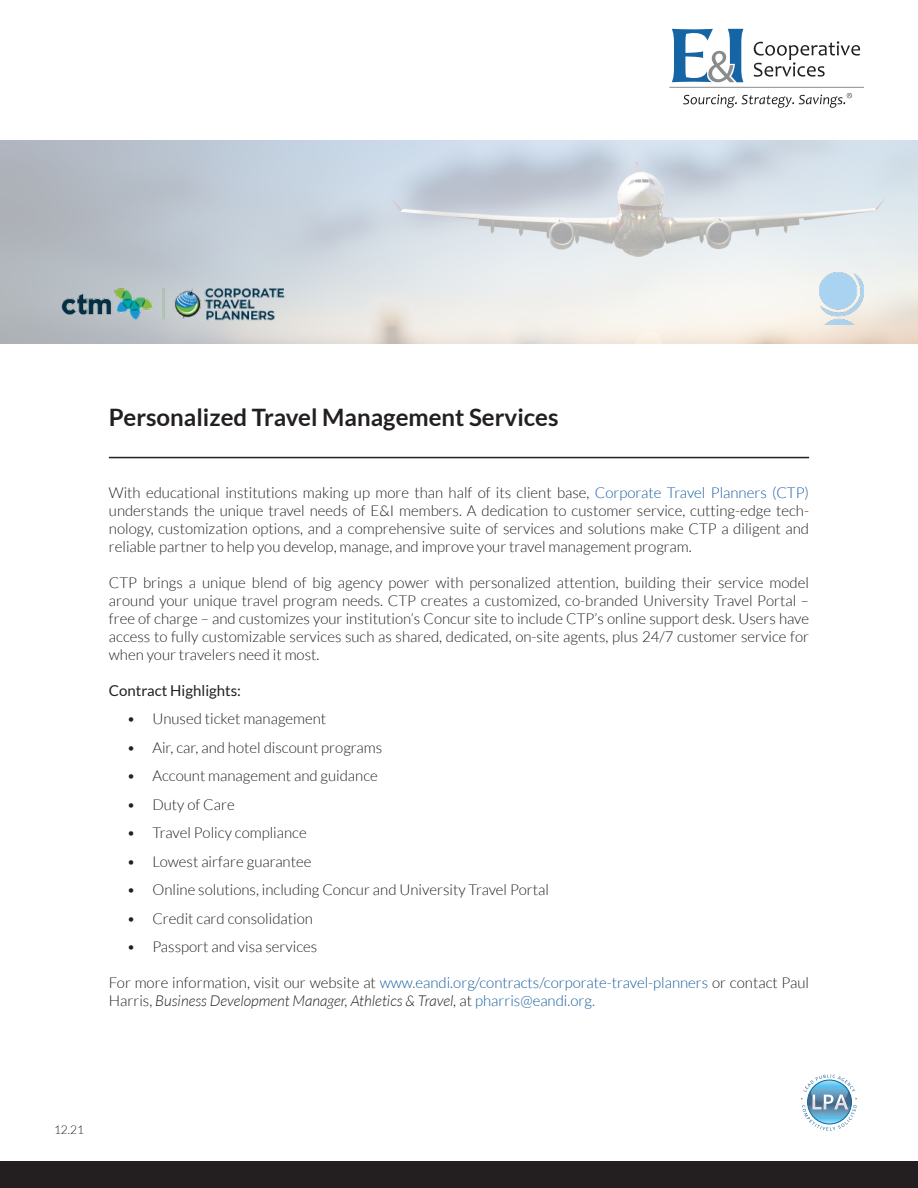
<style>
.page{position:relative;width:918px;height:1188px;background:#fff}
.page>*{position:absolute;margin:0;border:0;box-sizing:border-box;transform-origin:0 0}
.t1{font:700 24px "Lato";color:#231f20}
.t2{font:300 15px/18px "Lato";color:#231f20;text-align:justify}
.t3{font:300 15px/18px "Lato";color:#175d9e}
.t4{font:15px "Lato";color:#231f20}
.t5{font:300 12px "Lato";color:#231f20}
.s1{color:#175d9e}
.s2{color:#231f20}
.s3{font-style:italic;color:#231f20}
</style>
<div class="page">
<svg style="left:0;top:140px;width:918px;height:204px;background:#d2d7dc"></svg>
<svg style="left:754px;top:41px;width:106px;height:36px"></svg>
<svg style="left:672px;top:29px;width:72px;height:53px"></svg>
<hr style="left:669px;top:87px;width:195px;height:1px;background:#8a8b8d">
<svg style="left:683px;top:93px;width:169px;height:15px"></svg>
<hr style="left:109px;top:457px;width:700px;height:1px;background:#231f20">
<div style="left:0;top:1161px;width:918px;height:27px;background:#231f20"></div>
<svg style="left:801px;top:1074px;width:56px;height:57px"></svg>
<img style="left:820px;top:272px;width:44px;height:53px">
<img style="left:54px;top:281px;width:238px;height:44px">
<p class="t1" style="left:109px;top:403px;width:451px">Personalized Travel Management Services</p>
<p class="t2" style="left:109px;top:483px;width:702px">With educational institutions making up more than half of its client base, <span class="s1">Corporate Travel Planners (CTP) </span>understands the unique travel needs of E&amp;I members. A dedication to customer service, cutting-edge tech&shy;nology, customization options, and a comprehensive suite of services and solutions make CTP a diligent and reliable partner to help you develop, manage, and improve your travel management program.</p>
<p class="t2" style="left:109px;top:573px;width:702px">CTP brings a unique blend of big agency power with personalized attention, building their service model around your unique travel program needs. CTP creates a customized, co-branded University Travel Portal – free of charge – and customizes your institution’s Concur site to include CTP’s online support desk. Users have access to fully customizable services such as shared, dedicated, on-site agents, plus 24/7 customer service for when your travelers need it most.</p>
<p class="t4" style="left:109px;top:682px;width:134px">Contract Highlights:</p>
<p class="t2" style="left:127px;top:710px;width:201px">• Unused ticket management</p>
<p class="t2" style="left:127px;top:738px;width:257px">• Air, car, and hotel discount programs</p>
<p class="t2" style="left:127px;top:767px;width:252px">• Account management and guidance</p>
<p class="t2" style="left:127px;top:795px;width:109px">• Duty of Care</p>
<p class="t2" style="left:127px;top:824px;width:181px">• Travel Policy compliance</p>
<p class="t2" style="left:127px;top:852px;width:186px">• Lowest airfare guarantee</p>
<p class="t2" style="left:127px;top:881px;width:424px">• Online solutions, including Concur and University Travel Portal</p>
<p class="t2" style="left:127px;top:909px;width:188px">• Credit card consolidation</p>
<p class="t2" style="left:127px;top:938px;width:192px">• Passport and visa services</p>
<p class="t3" style="left:109px;top:974px;width:702px"><span class="s2">For more information, visit our website at</span> www.eandi.org/contracts/corporate-travel-planners <span class="s2">or contact Paul<br>Harris,</span> <span class="s3">Business Development Manager, Athletics &amp; Travel,</span> <span class="s2">at</span> pharris@eandi.org.</p>
<p class="t5" style="left:54px;top:1123px;width:32px">12.21</p>
</div>
